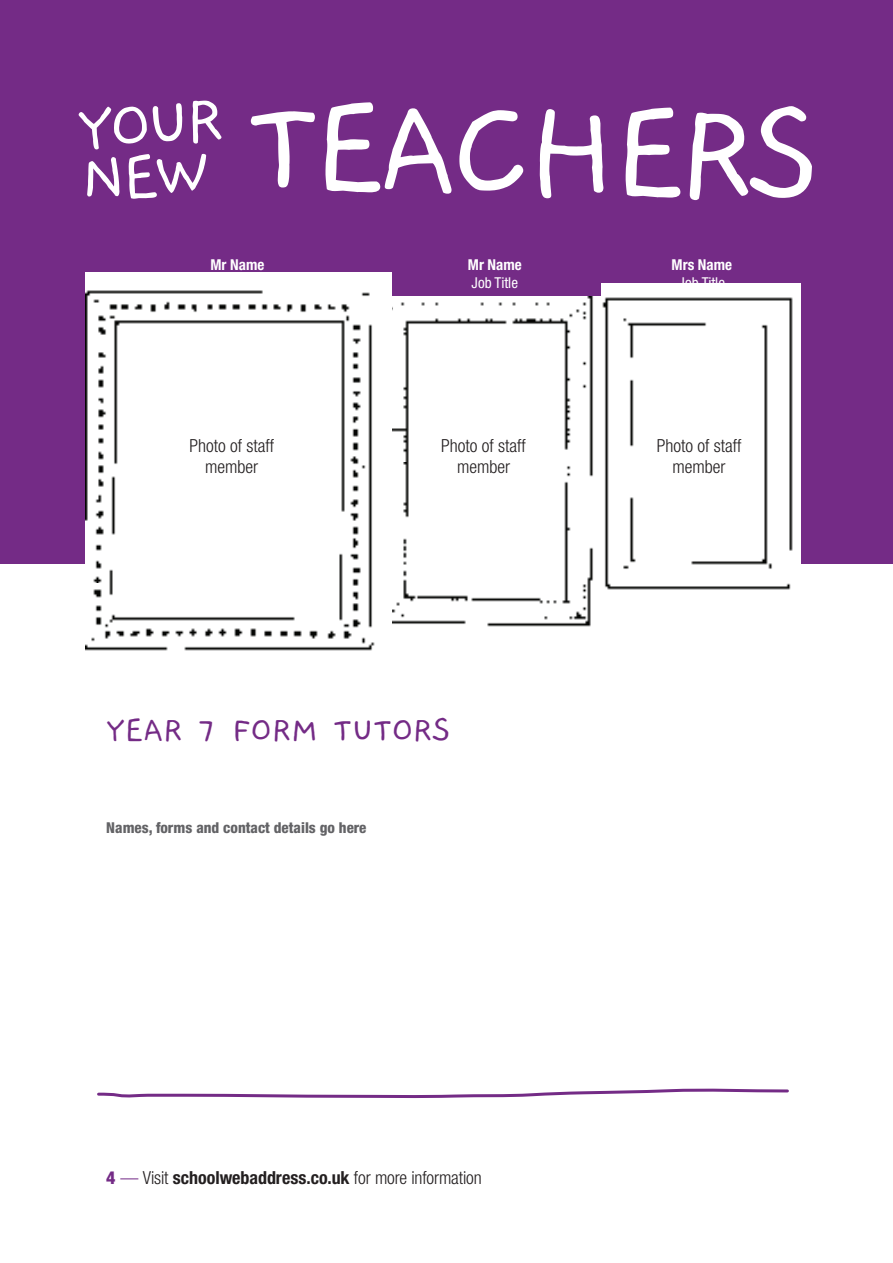
<style>
.page{position:relative;width:893px;height:1263px;background:#fff}
.page>*{position:absolute;margin:0;border:0;box-sizing:border-box;transform-origin:0 0}
.t1{font:149.85px "Gaegu";color:#fff}
.t2{font:73.05px/52.1px "Gaegu";color:#fff}
.t3{font:37.5px "Gaegu";color:#742b86}
.t4{font:300 condensed 18px/21.6px "Helvetica Neue";color:#231f20;text-align:center}
.t5{font:800 condensed 15px "Helvetica Neue";color:#636366}
.t6{font:700 condensed 15px "Helvetica Neue";color:#fff}
.t7{font:condensed 15px "Helvetica Neue";color:#fff}
.s1{font-weight:800;color:#742b86}
.s2{color:#742b86}
.s3{font-weight:700}
</style>
<div class="page">
<div style="left:0;top:0;width:893px;height:563px;background:#742b86"></div>
<img style="left:392px;top:297px;width:208px;height:330px">
<img style="left:602px;top:284px;width:198px;height:306px">
<img style="left:85px;top:273px;width:307px;height:378px">
<svg style="left:97px;top:1088px;width:692px;height:10px"></svg>
<h2 class="t2" style="left:76px;top:104px;width:147px;rotate:-4deg">YOUR<br>NEW</h2>
<h1 class="t1" style="left:247px;top:72px;width:580px;rotate:1deg">TEACHERS</h1>
<p class="t6" style="left:210px;top:256px;width:55px">Mr Name</p>
<p class="t6" style="left:468px;top:256px;width:55px">Mr Name</p>
<p class="t7" style="left:472px;top:274px;width:48px">Job Title</p>
<p class="t6" style="left:672px;top:256px;width:62px">Mrs Name</p>
<p class="t7" style="left:679px;top:274px;width:48px">Job Title</p>
<p class="t4" style="left:189px;top:435px;width:86px">Photo of staff member</p>
<p class="t4" style="left:441px;top:435px;width:86px">Photo of staff member</p>
<p class="t4" style="left:657px;top:435px;width:86px">Photo of staff member</p>
<h3 class="t3" style="left:106px;top:712px;width:347px">YEAR 7 FORM TUTORS</h3>
<p class="t5" style="left:106px;top:818px;width:262px">Names, forms and contact details go here</p>
<p class="t4" style="left:106px;top:1167px;width:377px"><span class="s1">4</span> <span class="s2">—</span> Visit <span class="s3">schoolwebaddress.co.uk</span> for more information</p>
</div>
